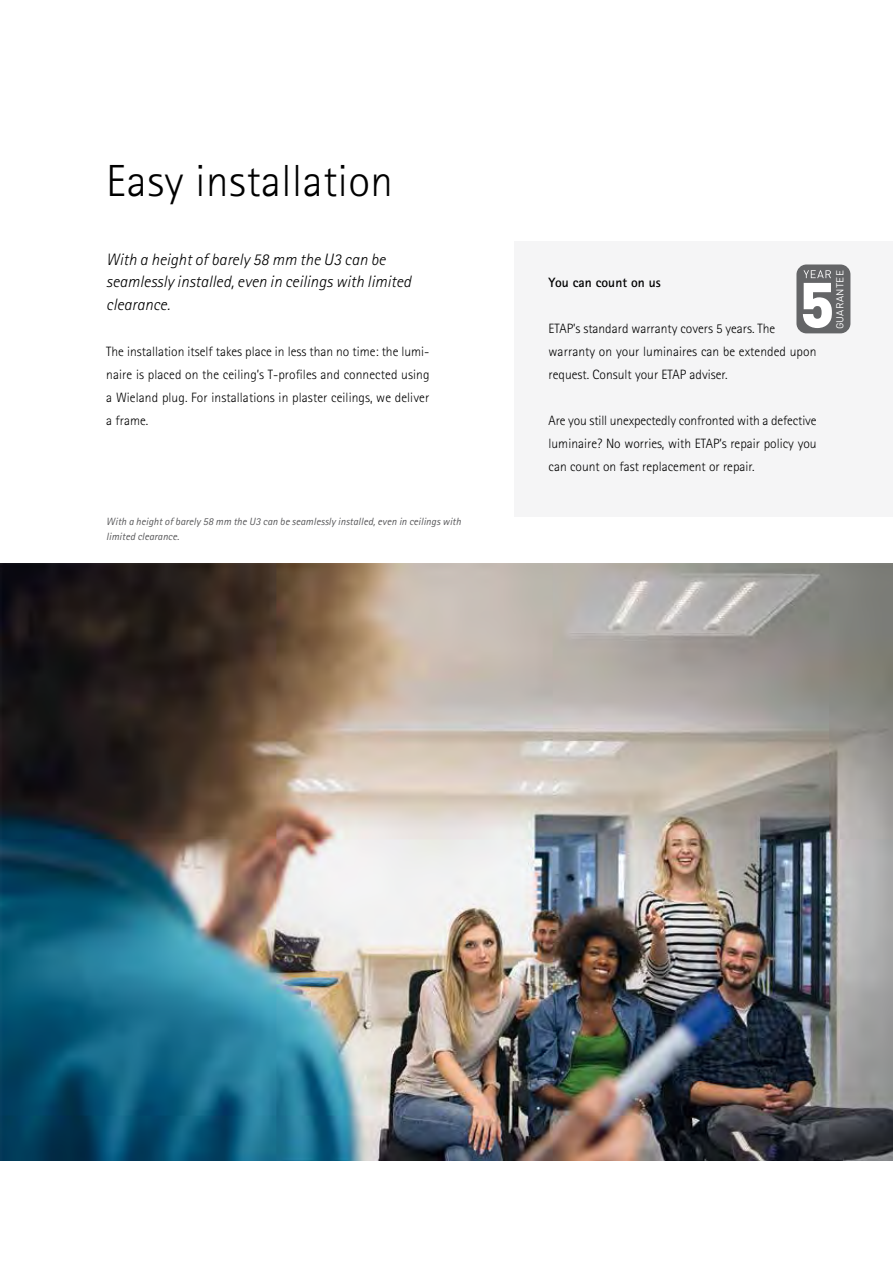
<style>
.page{position:relative;width:893px;height:1263px;background:#fff}
.page>*{position:absolute;margin:0;border:0;box-sizing:border-box;transform-origin:0 0}
.t1{font:300 45px "Rotis Sans Serif";letter-spacing:.01em;color:#000}
.t2{font:italic 300 16.5px/23px "Rotis Sans Serif";letter-spacing:.005em;color:#000}
.t3{font:300 13.5px/23px "Rotis Sans Serif";color:#000;text-align:justify}
.t4{font:700 13.5px "Rotis Sans Serif";color:#000}
.t5{font:italic 10.5px/15px "Rotis Sans Serif";letter-spacing:.005em;color:#58585a}
.t6{font:10.05px "DIN Pro";letter-spacing:.03em;color:#fff}
</style>
<div class="page">
<img style="left:0;top:563px;width:893px;height:597px">
<div style="left:514px;top:242px;width:379px;height:275px;background:#f5f5f6"></div>
<div style="left:796px;top:264px;width:54px;height:69px;background:#646567;border-radius:10px"></div>
<svg style="left:803px;top:270px;width:29px;height:58px"></svg>
<h1 class="t1" style="left:106px;top:155px;width:288px">Easy installation</h1>
<p class="t2" style="left:106px;top:248px;width:306px">With a height of barely 58 mm the U3 can be seamlessly installed, even in ceilings with limited clearance.</p>
<p class="t3" style="left:106px;top:340px;width:325px">The installation itself takes place in less than no time: the lumi&shy;naire is placed on the ceiling’s T-profiles and connected using a Wieland plug. For installations in plaster ceilings, we deliver a frame.</p>
<p class="t5" style="left:106px;top:514px;width:356px">With a height of barely 58 mm the U3 can be seamlessly installed, even in ceilings with limited clearance.</p>
<p class="t4" style="left:549px;top:274px;width:114px">You can count on us</p>
<p class="t3" style="left:549px;top:317px;width:269px;text-align:left">ETAP’s standard warranty covers 5 years. The warranty on your luminaires can be extended upon request. Consult your ETAP adviser.</p>
<p class="t3" style="left:549px;top:409px;width:270px">Are you still unexpectedly confronted with a defective luminaire? No worries, with ETAP’s repair policy you can count on fast replacement or repair.</p>
<p class="t6" style="left:833px;top:329px;width:61px;rotate:-90deg">GUARANTEE</p>
</div>
